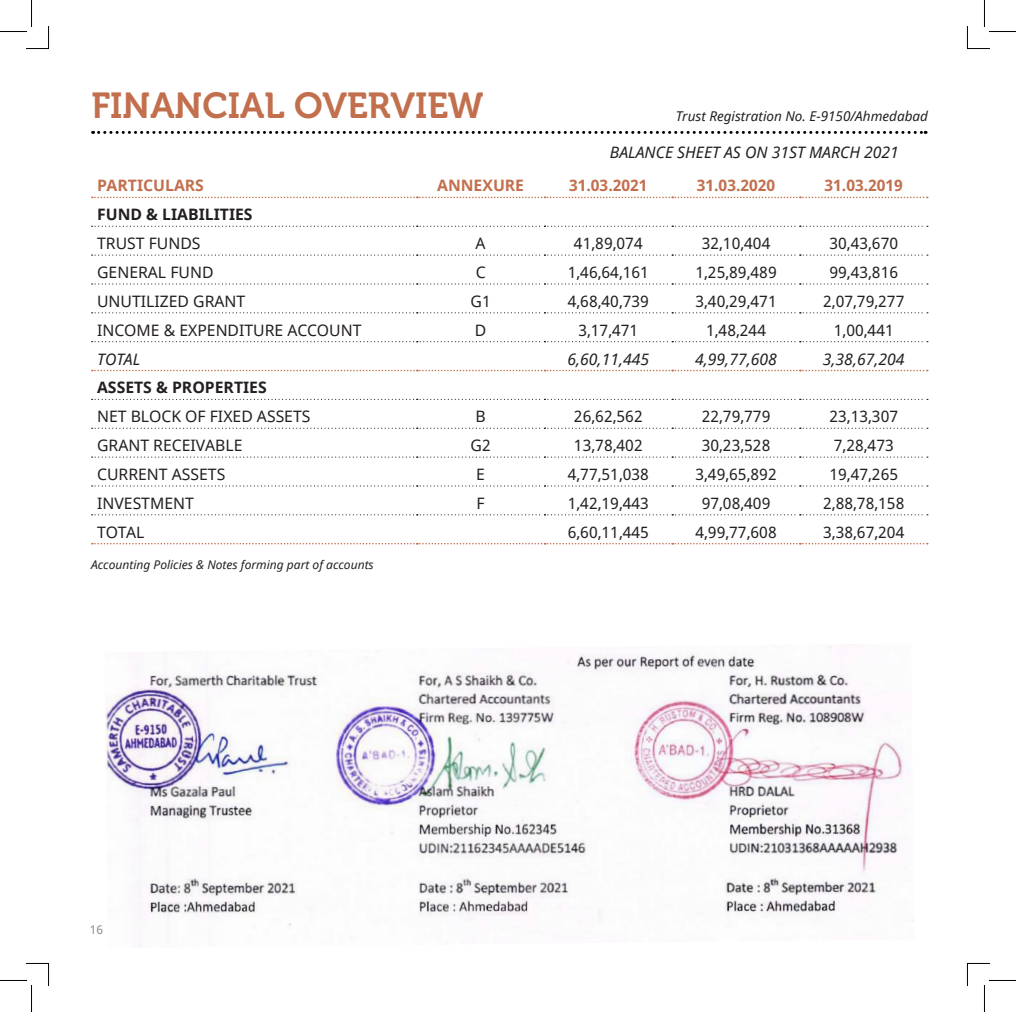
<style>
.page{position:relative;width:1016px;height:1012px;background:#fff}
.page>*{position:absolute;margin:0;border:0;box-sizing:border-box;transform-origin:0 0}
.t1{font:36px "Museo 700";color:#c26f4d}
.t2{font:15.75px "Noto Sans";color:#231f20}
.t3{font:italic 15.75px "Noto Sans";color:#231f20}
.t4{font:700 15.75px "Noto Sans";color:#c26f4d}
.t5{font:700 15.75px "Noto Sans";color:#231f20}
.t6{font:italic 13.5px "Noto Sans";color:#231f20}
.t7{font:italic 12px "Noto Sans";color:#231f20}
.t8{font:12px "Noto Sans";color:#828e80}
</style>
<div class="page">
<svg style="left:93px;top:131px;width:832px;height:3px"></svg>
<svg style="left:92px;top:226px;width:835px;height:1px"></svg>
<svg style="left:92px;top:254px;width:835px;height:1px"></svg>
<svg style="left:92px;top:283px;width:835px;height:1px"></svg>
<svg style="left:92px;top:312px;width:835px;height:1px"></svg>
<svg style="left:92px;top:341px;width:835px;height:1px"></svg>
<svg style="left:92px;top:399px;width:835px;height:1px"></svg>
<svg style="left:92px;top:427px;width:835px;height:1px"></svg>
<svg style="left:92px;top:456px;width:835px;height:1px"></svg>
<svg style="left:92px;top:485px;width:835px;height:1px"></svg>
<svg style="left:92px;top:514px;width:835px;height:1px"></svg>
<svg style="left:92px;top:196px;width:835px;height:2px"></svg>
<svg style="left:92px;top:370px;width:835px;height:1px"></svg>
<svg style="left:92px;top:543px;width:835px;height:1px"></svg>
<img style="left:105px;top:646px;width:808px;height:301px">
<svg style="left:0;top:0;width:49px;height:49px"></svg>
<svg style="left:0;top:962px;width:49px;height:49px"></svg>
<svg style="left:966px;top:0;width:49px;height:49px"></svg>
<svg style="left:966px;top:962px;width:49px;height:49px"></svg>
<h1 class="t1" style="left:91px;top:86px;width:393px">FINANCIAL OVERVIEW</h1>
<p class="t6" style="left:675px;top:107px;width:254px">Trust Registration No. E-9150/Ahmedabad</p>
<p class="t3" style="left:609px;top:141px;width:290px">BALANCE SHEET AS ON 31ST MARCH 2021</p>
<p class="t4" style="left:97px;top:174px;width:108px">PARTICULARS</p>
<p class="t4" style="left:437px;top:174px;width:88px">ANNEXURE</p>
<p class="t4" style="left:569px;top:174px;width:80px">31.03.2021</p>
<p class="t4" style="left:696px;top:174px;width:80px">31.03.2020</p>
<p class="t4" style="left:824px;top:174px;width:80px">31.03.2019</p>
<p class="t5" style="left:97px;top:203px;width:157px">FUND &amp; LIABILITIES</p>
<p class="t2" style="left:97px;top:232px;width:105px">TRUST FUNDS</p>
<p class="t2" style="left:475px;top:232px;width:12px">A</p>
<p class="t2" style="left:573px;top:232px;width:70px">41,89,074</p>
<p class="t2" style="left:701px;top:232px;width:70px">32,10,404</p>
<p class="t2" style="left:829px;top:232px;width:70px">30,43,670</p>
<p class="t2" style="left:97px;top:261px;width:118px">GENERAL FUND</p>
<p class="t2" style="left:475px;top:261px;width:11px">C</p>
<p class="t2" style="left:567px;top:261px;width:83px">1,46,64,161</p>
<p class="t2" style="left:695px;top:261px;width:83px">1,25,89,489</p>
<p class="t2" style="left:829px;top:261px;width:70px">99,43,816</p>
<p class="t2" style="left:97px;top:290px;width:150px">UNUTILIZED GRANT</p>
<p class="t2" style="left:470px;top:290px;width:22px">G1</p>
<p class="t2" style="left:567px;top:290px;width:83px">4,68,40,739</p>
<p class="t2" style="left:695px;top:290px;width:83px">3,40,29,471</p>
<p class="t2" style="left:822px;top:290px;width:83px">2,07,79,277</p>
<p class="t2" style="left:97px;top:319px;width:266px">INCOME &amp; EXPENDITURE ACCOUNT</p>
<p class="t2" style="left:474px;top:319px;width:13px">D</p>
<p class="t2" style="left:578px;top:319px;width:61px">3,17,471</p>
<p class="t2" style="left:705px;top:319px;width:61px">1,48,244</p>
<p class="t2" style="left:833px;top:319px;width:61px">1,00,441</p>
<p class="t3" style="left:97px;top:347px;width:45px">TOTAL</p>
<p class="t3" style="left:567px;top:347px;width:83px">6,60,11,445</p>
<p class="t3" style="left:695px;top:347px;width:83px">4,99,77,608</p>
<p class="t3" style="left:822px;top:347px;width:83px">3,38,67,204</p>
<p class="t5" style="left:97px;top:376px;width:171px">ASSETS &amp; PROPERTIES</p>
<p class="t2" style="left:97px;top:405px;width:215px">NET BLOCK OF FIXED ASSETS</p>
<p class="t2" style="left:475px;top:405px;width:12px">B</p>
<p class="t2" style="left:573px;top:405px;width:70px">26,62,562</p>
<p class="t2" style="left:701px;top:405px;width:70px">22,79,779</p>
<p class="t2" style="left:829px;top:405px;width:70px">23,13,307</p>
<p class="t2" style="left:97px;top:434px;width:147px">GRANT RECEIVABLE</p>
<p class="t2" style="left:470px;top:434px;width:22px">G2</p>
<p class="t2" style="left:573px;top:434px;width:70px">13,78,402</p>
<p class="t2" style="left:701px;top:434px;width:70px">30,23,528</p>
<p class="t2" style="left:833px;top:434px;width:61px">7,28,473</p>
<p class="t2" style="left:97px;top:463px;width:130px">CURRENT ASSETS</p>
<p class="t2" style="left:476px;top:463px;width:10px">E</p>
<p class="t2" style="left:567px;top:463px;width:83px">4,77,51,038</p>
<p class="t2" style="left:695px;top:463px;width:83px">3,49,65,892</p>
<p class="t2" style="left:829px;top:463px;width:70px">19,47,265</p>
<p class="t2" style="left:97px;top:492px;width:98px">INVESTMENT</p>
<p class="t2" style="left:476px;top:492px;width:10px">F</p>
<p class="t2" style="left:567px;top:492px;width:83px">1,42,19,443</p>
<p class="t2" style="left:701px;top:492px;width:70px">97,08,409</p>
<p class="t2" style="left:822px;top:492px;width:83px">2,88,78,158</p>
<p class="t2" style="left:97px;top:521px;width:49px">TOTAL</p>
<p class="t2" style="left:567px;top:521px;width:83px">6,60,11,445</p>
<p class="t2" style="left:695px;top:521px;width:83px">4,99,77,608</p>
<p class="t2" style="left:822px;top:521px;width:83px">3,38,67,204</p>
<p class="t7" style="left:91px;top:556px;width:284px">Accounting Policies &amp; Notes forming part of accounts</p>
<p class="t8" style="left:90px;top:920px;width:15px">16</p>
</div>
